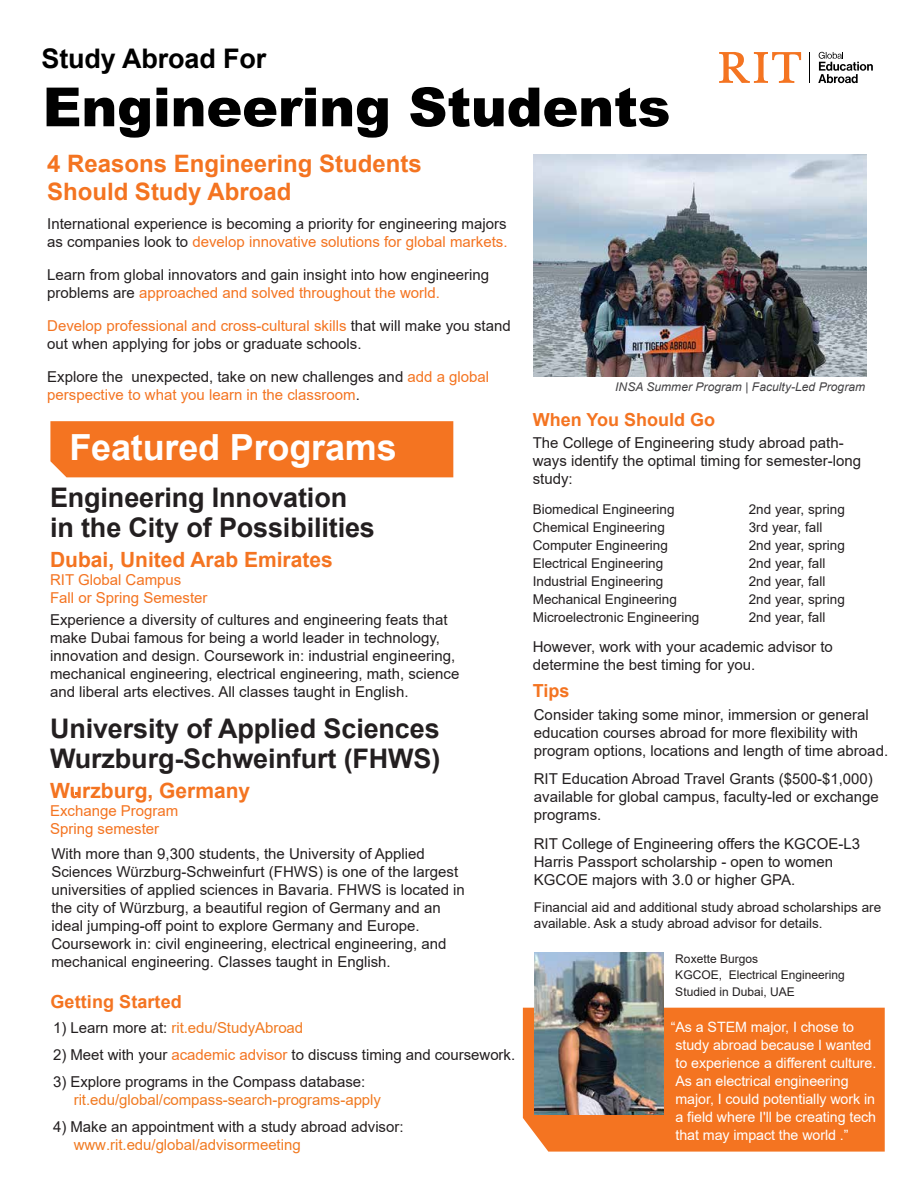
<style>
.page{position:relative;width:918px;height:1188px;background:#fff}
.page>*{position:absolute;margin:0;border:0;box-sizing:border-box;transform-origin:0 0}
.t1{font:900 54px "Arial";letter-spacing:-.005em;color:#000}
.t2{font:700 36px "Arial";letter-spacing:-.005em;color:#fff}
.t3{font:700 27px/30px "Arial";letter-spacing:-.005em;color:#231f20}
.t4{font:700 27px "Arial";letter-spacing:-.005em;color:#000}
.t5{font:700 24px/28.5px "Arial";color:#f47421}
.t6{font:700 21px "Arial";color:#f47421}
.t7{font:700 18px "Arial";color:#f47421}
.t8{font:15px/18px "Arial";color:#231f20}
.t9{font:15px/18px "Arial";color:#f47421}
.t10{font:15px "Arial";letter-spacing:-.005em;color:#f17a21}
.t11{font:14.25px/18px "Arial";letter-spacing:-.005em;color:#fff}
.t12{font:13.5px/16.2px "Arial";color:#231f20}
.t13{font:12px/16.5px "Arial";color:#231f20}
.t14{font:italic 12px "Arial";letter-spacing:.005em;color:#414042}
.s1{color:#f47421}
.s2{color:#231f20}
</style>
<div class="page">
<div style="left:523px;top:1008px;width:362px;height:144px;background:#f47421"></div>
<div style="left:50px;top:421px;width:403px;height:56px;background:#f47421"></div>
<img style="left:534px;top:154px;width:332px;height:223px">
<img style="left:534px;top:953px;width:130px;height:162px">
<svg style="left:719px;top:52px;width:82px;height:31px"></svg>
<hr style="left:810px;top:52px;width:1px;height:31px;background:#000">
<svg style="left:818px;top:52px;width:55px;height:31px"></svg>
<h3 class="t4" style="left:41px;top:40px;width:226px">Study Abroad For</h3>
<h1 class="t1" style="left:43px;top:68px;width:629px">Engineering Students</h1>
<h3 class="t5" style="left:47px;top:149px;width:376px">4 Reasons Engineering Students<br>Should Study Abroad</h3>
<p class="t8" style="left:47px;top:214px;width:462px">International experience is becoming a priority for engineering majors as companies look to <span class="s1">develop innovative solutions for global markets.</span></p>
<p class="t8" style="left:47px;top:265px;width:443px">Learn from global innovators and gain insight into how engineering problems are <span class="s1">approached and solved throughout the world.</span></p>
<p class="t8" style="left:47px;top:316px;width:465px"><span class="s1">Develop professional and cross-cultural skills</span> that will make you stand out when applying for jobs or graduate schools.</p>
<p class="t9" style="left:47px;top:367px;width:443px"><span class="s2">Explore the unexpected, take on new challenges and</span> add a global perspective to what you learn in the classroom<span class="s2">.</span></p>
<h2 class="t2" style="left:70px;top:421px;width:329px">Featured Programs</h2>
<h3 class="t3" style="left:50px;top:483px;width:326px">Engineering Innovation in the City of Possibilities</h3>
<h3 class="t6" style="left:50px;top:545px;width:284px">Dubai, United Arab Emirates</h3>
<p class="t9" style="left:50px;top:571px;width:159px">RIT Global Campus<br>Fall or Spring Semester</p>
<p class="t8" style="left:50px;top:611px;width:411px">Experience a diversity of cultures and engineering feats that make Dubai famous for being a world leader in technology, innovation and design. Coursework in: industrial engineering, mechanical engineering, electrical engineering, math, science and liberal arts electives. All classes taught in English.</p>
<h3 class="t3" style="left:50px;top:714px;width:392px">University of Applied Sciences<br>Wurzburg-Schweinfurt (FHWS)</h3>
<h3 class="t6" style="left:50px;top:776px;width:202px">Wurzburg, Germany</h3>
<p class="t9" style="left:50px;top:801px;width:130px">Exchange Program<br>Spring semester</p>
<p class="t8" style="left:51px;top:845px;width:415px">With more than 9,300 students, the University of Applied Sciences Würzburg-Schweinfurt (FHWS) is one of the largest universities of applied sciences in Bavaria. FHWS is located in the city of Würzburg, a beautiful region of Germany and an ideal jumping-off point to explore Germany and Europe.<br>Coursework in: civil engineering, electrical engineering, and mechanical engineering. Classes taught in English.</p>
<p class="t7" style="left:51px;top:989px;width:133px">Getting Started</p>
<p class="t10" style="left:53px;top:1017px;width:252px"><span class="s2">1) Learn more at:</span> rit.edu/StudyAbroad</p>
<p class="t8" style="left:53px;top:1045px;width:464px">2) Meet with your <span class="s1">academic advisor</span> to discuss timing and coursework.</p>
<p class="t8" style="left:53px;top:1072px;width:314px">3) Explore programs in the Compass database:</p>
<p class="t10" style="left:74px;top:1089px;width:309px">rit.edu/global/compass-search-programs-apply</p>
<p class="t8" style="left:53px;top:1117px;width:352px">4) Make an appointment with a study abroad advisor:</p>
<p class="t10" style="left:74px;top:1134px;width:228px">www.rit.edu/global/advisormeeting</p>
<p class="t14" style="left:615px;top:380px;width:251px">INSA Summer Program | Faculty-Led Program</p>
<p class="t7" style="left:533px;top:407px;width:184px">When You Should Go</p>
<p class="t8" style="left:533px;top:434px;width:330px">The College of Engineering study abroad path&shy;ways identify the optimal timing for semester-long study:</p>
<p class="t12" style="left:533px;top:501px;width:143px">Biomedical Engineering</p>
<p class="t12" style="left:749px;top:501px;width:98px">2nd year, spring</p>
<p class="t12" style="left:533px;top:519px;width:134px">Chemical Engineering</p>
<p class="t12" style="left:749px;top:519px;width:75px">3rd year, fall</p>
<p class="t12" style="left:533px;top:537px;width:137px">Computer Engineering</p>
<p class="t12" style="left:749px;top:537px;width:98px">2nd year, spring</p>
<p class="t12" style="left:533px;top:555px;width:132px">Electrical Engineering</p>
<p class="t12" style="left:749px;top:555px;width:78px">2nd year, fall</p>
<p class="t12" style="left:533px;top:573px;width:132px">Industrial Engineering</p>
<p class="t12" style="left:749px;top:573px;width:78px">2nd year, fall</p>
<p class="t12" style="left:533px;top:591px;width:146px">Mechanical Engineering</p>
<p class="t12" style="left:749px;top:591px;width:98px">2nd year, spring</p>
<p class="t12" style="left:533px;top:609px;width:168px">Microelectronic Engineering</p>
<p class="t12" style="left:749px;top:609px;width:78px">2nd year, fall</p>
<p class="t8" style="left:533px;top:638px;width:302px">However, work with your academic advisor to determine the best timing for you.</p>
<p class="t7" style="left:533px;top:678px;width:38px">Tips</p>
<p class="t8" style="left:534px;top:706px;width:356px">Consider taking some minor, immersion or general education courses abroad for more flexibility with program options, locations and length of time abroad.</p>
<p class="t8" style="left:534px;top:770px;width:347px">RIT Education Abroad Travel Grants ($500-$1,000) available for global campus, faculty-led or exchange programs.</p>
<p class="t8" style="left:534px;top:835px;width:328px">RIT College of Engineering offers the KGCOE-L3<br>Harris Passport scholarship - open to women<br>KGCOE majors with 3.0 or higher GPA.</p>
<p class="t12" style="left:534px;top:899px;width:349px">Financial aid and additional study abroad scholarships are available. Ask a study abroad advisor for details.</p>
<p class="t13" style="left:675px;top:950px;width:171px">Roxette Burgos<br>KGCOE, Electrical Engineering<br>Studied in Dubai, UAE</p>
<p class="t11" style="left:676px;top:1018px;width:202px;text-indent:-5px">“As a STEM major, I chose to study abroad because I wanted to experience a different culture.<br>As an electrical engineering major, I could potentially work in a field where I'll be creating tech that may impact the world .”</p>
</div>
